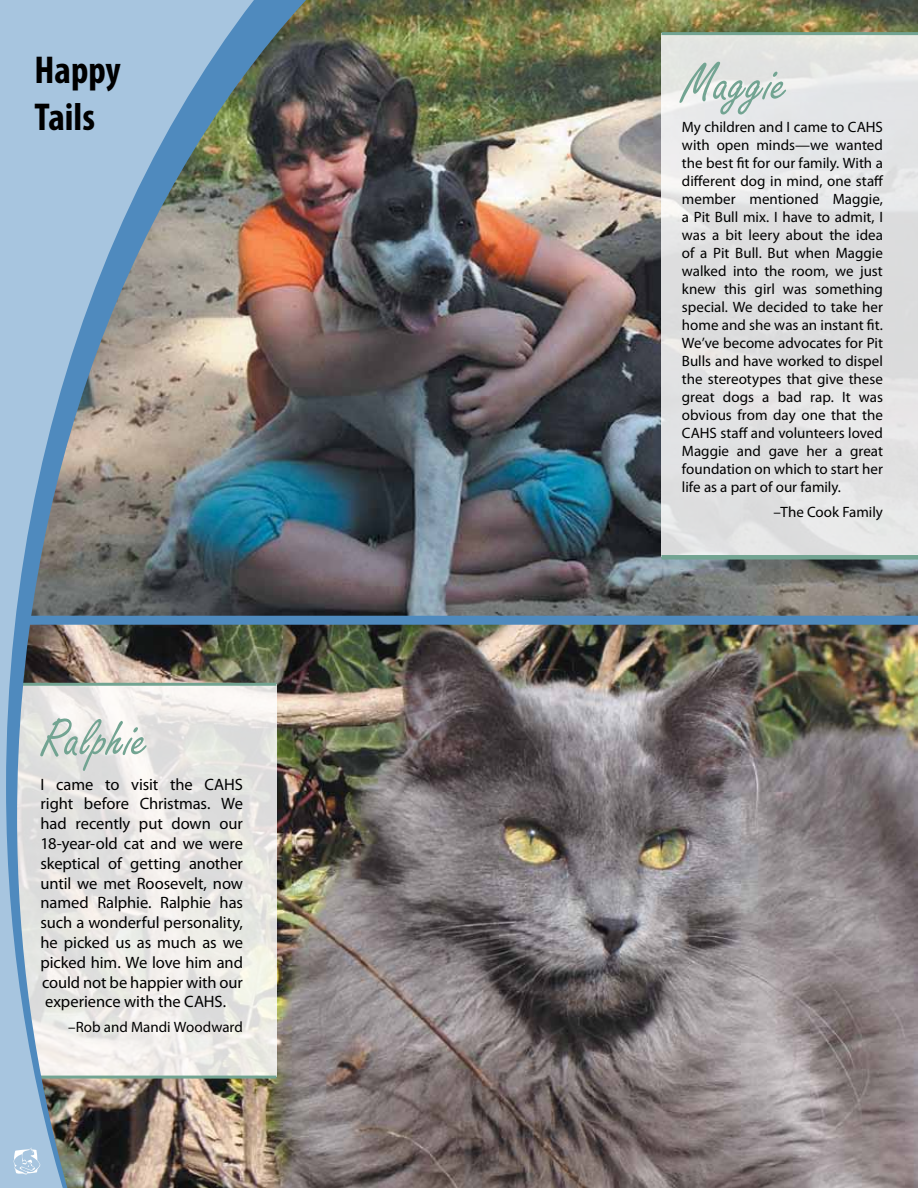
<style>
.page{position:relative;width:918px;height:1188px;background:#fff}
.page>*{position:absolute;margin:0;border:0;box-sizing:border-box;transform-origin:0 0}
.t1{font:54px "Freestyle Script";color:#72a492}
.t2{font:700 condensed 39px/46.8px "Myriad Pro";color:#000}
.t3{font:16.5px/19.8px "Myriad Pro";letter-spacing:-.005em;color:#000;text-align:justify}
.t4{font:15px/18px "Myriad Pro";color:#000;text-align:justify}
</style>
<div class="page">
<img style="left:502px;top:625px;width:416px;height:563px">
<img style="left:502px;top:0;width:416px;height:616px">
<div style="left:662px;top:33px;width:256px;height:524px;background:#e1e2e2"></div>
<hr style="left:662px;top:32px;width:256px;height:3px;background:#72a492">
<div style="left:662px;top:555px;width:256px;height:5px;background:#72a492"></div>
<div style="left:21px;top:616px;width:897px;height:9px;background:#4f8abe"></div>
<img style="left:6px;top:0;width:496px;height:1188px">
<svg style="left:13px;top:1148px;width:27px;height:27px"></svg>
<h2 class="t2" style="left:35px;top:46px;width:88px">Happy<br>Tails</h2>
<h1 class="t1" style="left:40px;top:707px;width:108px">Ralphie</h1>
<p class="t3" style="left:40px;top:774px;width:204px">I came to visit the CAHS right before Christmas. We had recently put down our 18-year-old cat and we were skeptical of getting another until we met Roosevelt, now named Ralphie. Ralphie has such a wonderful personality, he picked us as much as we picked him. We love him and could not be happier with our experience with the CAHS.</p>
<p class="t4" style="left:68px;top:1018px;width:176px">–Rob and Mandi Woodward</p>
<h1 class="t1" style="left:682px;top:51px;width:106px">Maggie</h1>
<p class="t4" style="left:682px;top:118px;width:203px">My children and I came to CAHS with open minds—we wanted the best fit for our family. With a different dog in mind, one staff member mentioned Maggie, a Pit Bull mix. I have to admit, I was a bit leery about the idea of a Pit Bull. But when Maggie walked into the room, we just knew this girl was something special. We decided to take her home and she was an instant fit.<br>We’ve become advocates for Pit Bulls and have worked to dispel the stereotypes that give these great dogs a bad rap. It was obvious from day one that the CAHS staff and volunteers loved Maggie and gave her a great foundation on which to start her life as a part of our family.</p>
<p class="t4" style="left:774px;top:503px;width:111px">–The Cook Family</p>
</div>
